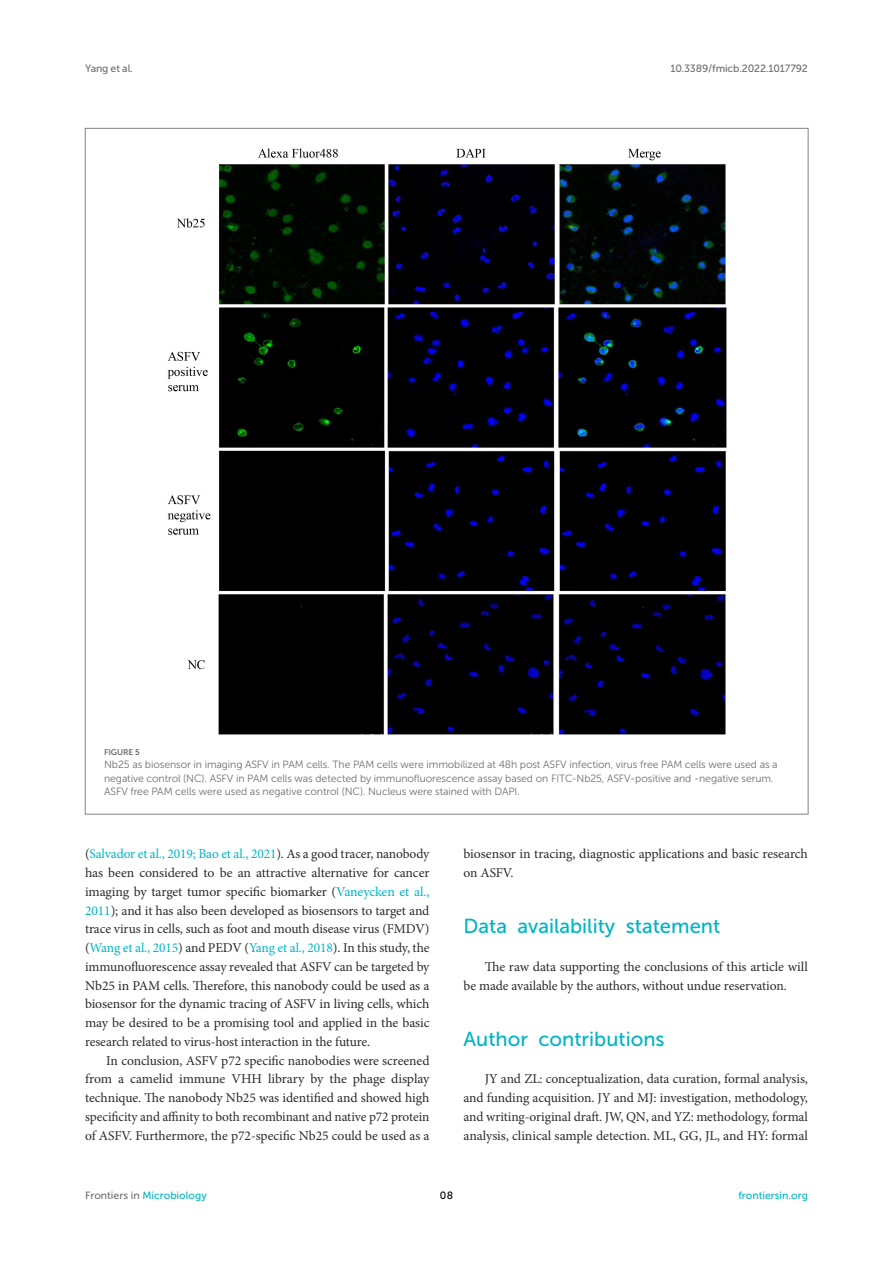
<style>
.page{position:relative;width:893px;height:1263px;background:#fff}
.page>*{position:absolute;margin:0;border:0;box-sizing:border-box;transform-origin:0 0}
.HEAD_1{font:20.25px "Museo Sans 500";color:#00b4c4}
.TEXT{font:13.5px/18.8px "Minion Pro";letter-spacing:-.01em;color:#2b2b2a;text-align:justify}
.TEXT_FLUSH{font:13.5px/18.8px "Minion Pro";letter-spacing:-.005em;color:#2b2b2a}
.FIG_LEG{font:10.5px/13.5px "Museo Sans 300";letter-spacing:-.01em;color:#706f70}
.t1{font:10.5px "Museo Sans 500";color:#00b4c4}
.t2{font:10.5px "Museo Sans 500";letter-spacing:-.015em;color:#706f70}
.t3{font:10.5px "Museo Sans 500";color:#000}
.FIG_HD{font:8.25px "Museo Sans 700";letter-spacing:-.01em;color:#706f70}
.s1{color:#00b4c4}
.s2{color:#706f70}
</style>
<div class="page">
<img style="left:167px;top:148px;width:560px;height:587px">
<p class="t2" style="left:85px;top:63px;width:49px">Yang et al.</p>
<p class="t2" style="left:670px;top:63px;width:139px">10.3389/fmicb.2022.1017792</p>
<p class="FIG_HD" style="left:104px;top:747px;width:37px">FIGURE 5</p>
<p class="FIG_LEG" style="left:104px;top:758px;width:675px">Nb25 as biosensor in imaging ASFV in PAM cells. The PAM cells were immobilized at 48 h post ASFV infection, virus free PAM cells were used as a negative control (NC). ASFV in PAM cells was detected by immunofluorescence assay based on FITC-Nb25, ASFV-positive and -negative serum.<br>ASFV free PAM cells were used as negative control (NC). Nucleus were stained with DAPI.</p>
<p class="TEXT" style="left:85px;top:845px;width:346px">(<span class="s1">Salvador et al., 2019; Bao et al., 2021</span>). As a good tracer, nanobody has been considered to be an attractive alternative for cancer imaging by target tumor specific biomarker (<span class="s1">Vaneycken et al., 2011</span>); and it has also been developed as biosensors to target and trace virus in cells, such as foot and mouth disease virus (FMDV) (<span class="s1">Wang et al., 2015</span>) and PEDV (<span class="s1">Yang et al., 2018</span>). In this study, the immunofluorescence assay revealed that ASFV can be targeted by Nb25 in PAM cells. Therefore, this nanobody could be used as a biosensor for the dynamic tracing of ASFV in living cells, which may be desired to be a promising tool and applied in the basic research related to virus-host interaction in the future.</p>
<p class="TEXT" style="left:85px;top:1051px;width:346px;text-indent:21px">In conclusion, ASFV p72 specific nanobodies were screened from a camelid immune VHH library by the phage display technique. The nanobody Nb25 was identified and showed high specificity and affinity to both recombinant and native p72 protein of ASFV. Furthermore, the p72-specific Nb25 could be used as a</p>
<p class="TEXT" style="left:463px;top:845px;width:346px">biosensor in tracing, diagnostic applications and basic research on ASFV.</p>
<p class="HEAD_1" style="left:463px;top:915px;width:258px">Data availability statement</p>
<p class="TEXT_FLUSH" style="left:463px;top:957px;width:346px;text-indent:21px">The raw data supporting the conclusions of this article will be made available by the authors, without undue reservation.</p>
<p class="HEAD_1" style="left:463px;top:1028px;width:203px">Author contributions</p>
<p class="TEXT_FLUSH" style="left:463px;top:1070px;width:346px;text-align:justify;text-indent:21px">JY and ZL: conceptualization, data curation, formal analysis, and funding acquisition. JY and MJ: investigation, methodology, and writing-original draft. JW, QN, and YZ: methodology, formal analysis, clinical sample detection. ML, GG, JL, and HY: formal</p>
<p class="t1" style="left:85px;top:1190px;width:123px"><span class="s2">Frontiers in</span> Microbiology</p>
<p class="t3" style="left:440px;top:1190px;width:15px">08</p>
<p class="t1" style="left:738px;top:1190px;width:71px">frontiersin.org</p>
</div>
